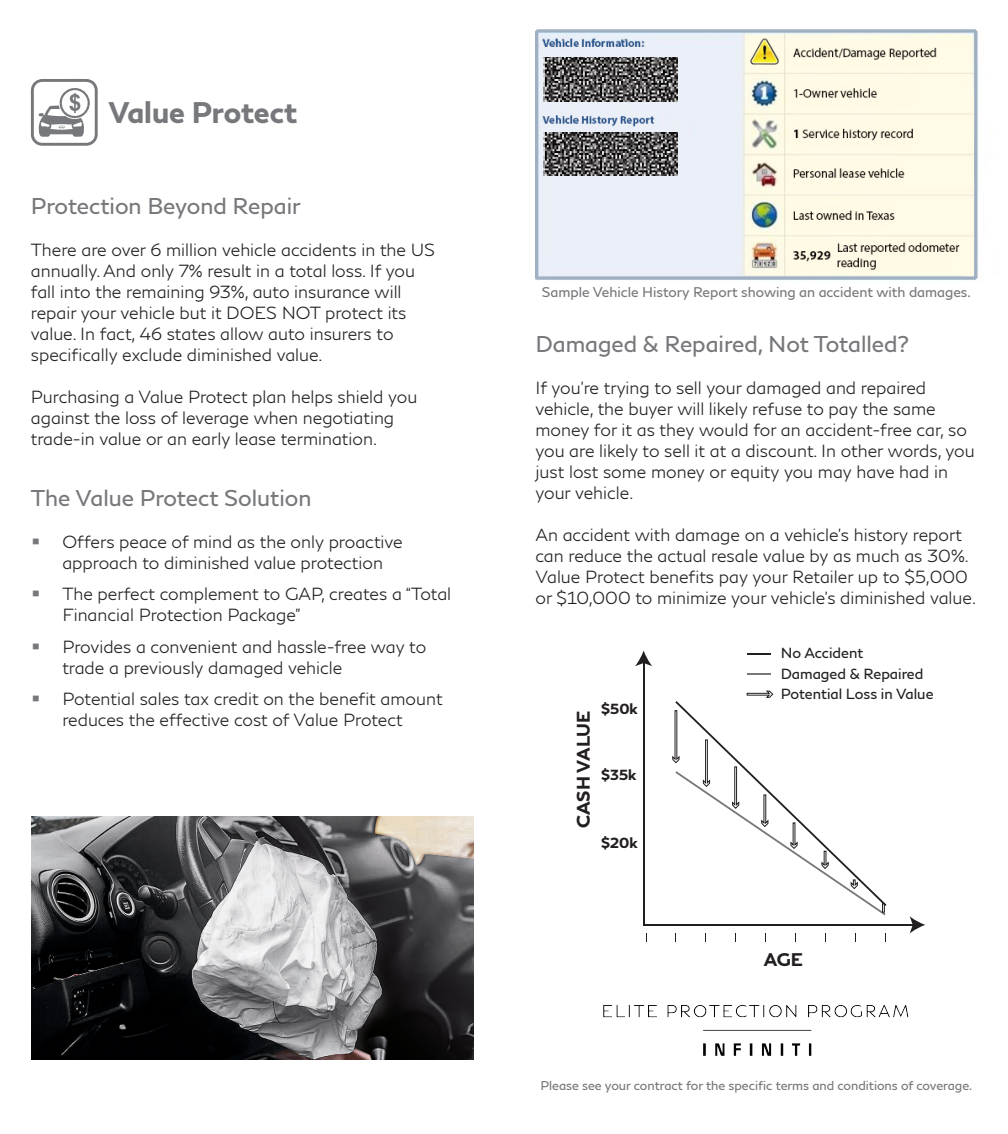
<style>
.page{position:relative;width:1008px;height:1134px;background:#fff}
.page>*{position:absolute;margin:0;border:0;box-sizing:border-box;transform-origin:0 0}
.t1{font:700 29.75px "Infiniti Brand";color:#76787b}
.t2{font:22.75px "Infiniti Brand";color:#76787b}
.t3{font:700 18.2px "Infiniti Brand";letter-spacing:-.005em;color:#231f20}
.t4{font:300 17.5px/21px "Infiniti Brand";color:#231f20}
.t5{font:14.53px/20.3px "Infiniti Brand";color:#231f20}
.t6{font:700 14.53px "Infiniti Brand";color:#231f20}
.t7{font:14px "Infiniti Brand";color:#76787b}
.t8{font:12.6px "Infiniti Brand";color:#76787b}
.s1{font-weight:700;font-size:28px;color:#76787b}
</style>
<div class="page">
<img style="left:32px;top:816px;width:441px;height:244px">
<svg style="left:31px;top:79px;width:67px;height:67px"></svg>
<img style="left:536px;top:29px;width:430px;height:251px">
<img style="left:966px;top:29px;width:12px;height:251px">
<img style="left:544px;top:132px;width:134px;height:43px">
<img style="left:544px;top:58px;width:134px;height:43px">
<img style="left:603px;top:1005px;width:306px;height:50px">
<hr style="left:643px;top:662px;width:2px;height:263px;background:#231f20">
<svg style="left:635px;top:651px;width:17px;height:15px"></svg>
<hr style="left:644px;top:924px;width:270px;height:2px;background:#231f20">
<svg style="left:910px;top:916px;width:15px;height:17px"></svg>
<svg style="left:672px;top:690px;width:215px;height:225px"></svg>
<hr style="left:747px;top:673px;width:24px;height:2px;background:#76787b">
<hr style="left:747px;top:653px;width:24px;height:2px;background:#231f20">
<p class="t1" style="left:108px;top:92px;width:190px">Value Protect</p>
<p class="t2" style="left:31px;top:191px;width:271px">Protection Beyond Repair</p>
<p class="t4" style="left:31px;top:239px;width:406px">There are over 6 million vehicle accidents in the US</p>
<p class="t4" style="left:31px;top:260px;width:386px">annually. And only 7% result in a total loss. If you</p>
<p class="t4" style="left:31px;top:281px;width:372px">fall into the remaining 93%, auto insurance will</p>
<p class="t4" style="left:31px;top:302px;width:377px">repair your vehicle but it DOES NOT protect its</p>
<p class="t4" style="left:31px;top:323px;width:364px">value. In fact, 46 states allow auto insurers to</p>
<p class="t4" style="left:31px;top:344px;width:293px">specifically exclude diminished value.</p>
<p class="t4" style="left:31px;top:386px;width:388px">Purchasing a Value Protect plan helps shield you</p>
<p class="t4" style="left:31px;top:407px;width:365px">against the loss of leverage when negotiating</p>
<p class="t4" style="left:31px;top:428px;width:348px">trade-in value or an early lease termination.</p>
<p class="t7" style="left:542px;top:282px;width:431px">Sample Vehicle History Report showing an accident with damages.</p>
<p class="t2" style="left:536px;top:328px;width:375px">Damaged &amp; Repaired, Not Totalled?</p>
<p class="t4" style="left:536px;top:376px;width:441px">If you’re trying to sell your damaged and repaired vehicle, the buyer will likely refuse to pay the same money for it as they would for an accident-free car, so you are likely to sell it at a discount. In other words, you just lost some money or equity you may have had in your vehicle.</p>
<p class="t4" style="left:536px;top:523px;width:442px">An accident with damage on a vehicle’s history report can reduce the actual resale value by as much as 30%.<br>Value Protect benefits pay your Retailer up to $5,000 or $10,000 to minimize your vehicle’s diminished value.</p>
<p class="t2" style="left:31px;top:482px;width:282px">The Value Protect Solution</p>
<p class="t4" style="left:62px;top:531px;width:342px;text-indent:-32px"><span class="s1">•</span> Offers peace of mind as the only proactive approach to diminished value protection</p>
<p class="t4" style="left:62px;top:583px;width:390px;text-indent:-32px"><span class="s1">•</span> The perfect complement to GAP, creates a “Total<br>Financial Protection Package”</p>
<p class="t4" style="left:62px;top:636px;width:365px;text-indent:-32px"><span class="s1">•</span> Provides a convenient and hassle-free way to trade a previously damaged vehicle</p>
<p class="t4" style="left:31px;top:688px;width:413px;text-align:center"><span class="s1">•</span> Potential sales tax credit on the benefit amount reduces the effective cost of Value Protect</p>
<p class="t6" style="left:601px;top:698px;width:38px">$50k</p>
<p class="t5" style="left:781px;top:643px;width:154px">No Accident<br>Damaged &amp; Repaired<br>Potential Loss in Value</p>
<p class="t3" style="left:571px;top:828px;width:119px;rotate:-90deg">CASH VALUE</p>
<p class="t6" style="left:601px;top:765px;width:37px">$35k</p>
<p class="t6" style="left:601px;top:833px;width:38px">$20k</p>
<p class="t3" style="left:764px;top:947px;width:41px">AGE</p>
<p class="t8" style="left:540px;top:1077px;width:433px">Please see your contract for the specific terms and conditions of coverage.</p>
</div>
